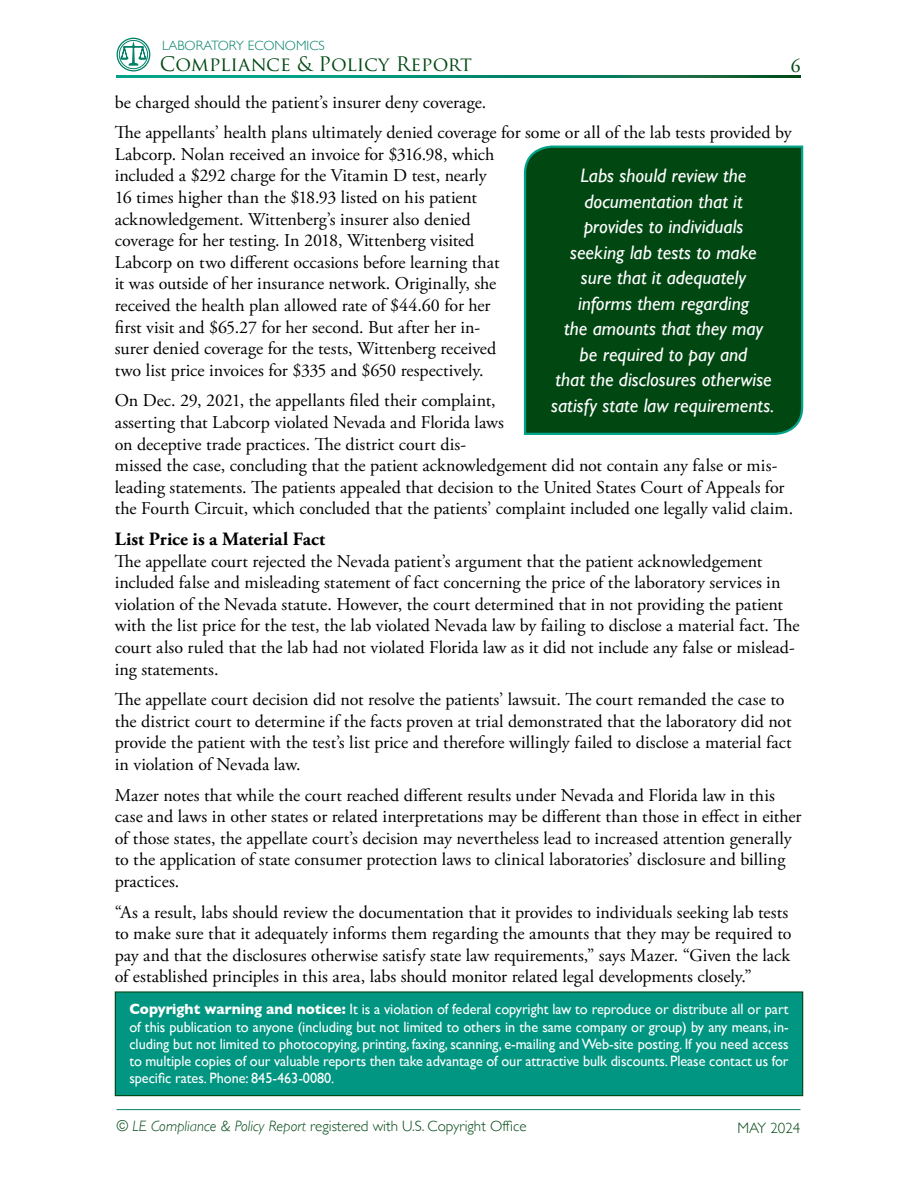
<style>
.page{position:relative;width:918px;height:1188px;background:#fff}
.page>*{position:absolute;margin:0;border:0;box-sizing:border-box;transform-origin:0 0}
.t1{font:italic 19.5px/25.5px "Gill Sans";color:#fff;text-align:center}
.t2{font:19.5px "Trajan Pro";color:#004712}
.t3{font:19.5px "Adobe Garamond Pro";color:#004712}
.t4{font:700 18.75px "Adobe Garamond Pro";letter-spacing:.005em;color:#000}
.t5{font:18px/21.6px "Adobe Garamond Pro";color:#000}
.t6{font:15px/17.2px "Gill Sans";color:#fff;text-align:justify;scale:.95 1}
.t7{font:300 15px "Gill Sans";color:#004712}
.t8{font:300 13.5px "Gill Sans";color:#008066}
.s1{font-weight:700}
.s2{font-style:italic}
</style>
<div class="page">
<hr style="left:116px;top:1109px;width:684px;height:1px;background:#008066">
<svg style="left:116px;top:76px;width:684px;height:1px"></svg>
<svg style="left:121px;top:43px;width:25px;height:22px"></svg>
<div style="left:119px;top:40px;width:29px;height:29px;border:1px solid #008066;border-radius:50%"></div>
<div style="left:117px;top:38px;width:33px;height:33px;border:1px solid #008066;border-radius:50%"></div>
<div style="left:523px;top:145px;width:281px;height:290px;background:#004712"></div>
<div style="left:115px;top:992px;width:688px;height:104px;background:#009682"></div>
<div style="left:115px;top:991px;width:688px;height:105px;border:1px solid #004712"></div>
<p class="t8" style="left:162px;top:35px;width:164px">LABORATORY ECONOMICS</p>
<p class="t2" style="left:160px;top:51px;width:314px">Compliance &amp; Policy Report</p>
<p class="t5" style="left:115px;top:87px;width:679px;line-height:30.6px">be charged should the patient’s insurer deny coverage.<br>The appellants’ health plans ultimately denied coverage for some or all of the lab tests provided by</p>
<p class="t5" style="left:115px;top:144px;width:386px">Labcorp. Nolan received an invoice for $316.98, which included a $292 charge for the Vitamin D test, nearly 16 times higher than the $18.93 listed on his patient acknowledgement. Wittenberg’s insurer also denied coverage for her testing. In 2018, Wittenberg visited Labcorp on two different occasions before learning that it was outside of her insurance network. Originally, she received the health plan allowed rate of $44.60 for her first visit and $65.27 for her second. But after her in&shy;surer denied coverage for the tests, Wittenberg received two list price invoices for $335 and $650 respectively.</p>
<p class="t5" style="left:115px;top:390px;width:680px">On Dec. 29, 2021, the appellants filed their complaint,<br>asserting that Labcorp violated Nevada and Florida laws<br>on deceptive trade practices. The district court dis-<br>missed the case, concluding that the patient acknowledgement did not contain any false or mis&shy;leading statements. The patients appealed that decision to the United States Court of Appeals for the Fourth Circuit, which concluded that the patients’ complaint included one legally valid claim.</p>
<p class="t4" style="left:115px;top:528px;width:212px">List Price is a Material Fact</p>
<p class="t5" style="left:115px;top:551px;width:687px">The appellate court rejected the Nevada patient’s argument that the patient acknowledgement included false and misleading statement of fact concerning the price of the laboratory services in violation of the Nevada statute. However, the court determined that in not providing the patient with the list price for the test, the lab violated Nevada law by failing to disclose a material fact. The court also ruled that the lab had not violated Florida law as it did not include any false or mislead&shy;ing statements.</p>
<p class="t5" style="left:115px;top:689px;width:678px">The appellate court decision did not resolve the patients’ lawsuit. The court remanded the case to the district court to determine if the facts proven at trial demonstrated that the laboratory did not provide the patient with the test’s list price and therefore willingly failed to disclose a material fact in violation of Nevada law.</p>
<p class="t5" style="left:115px;top:785px;width:688px">Mazer notes that while the court reached different results under Nevada and Florida law in this case and laws in other states or related interpretations may be different than those in effect in either of those states, the appellate court’s decision may nevertheless lead to increased attention generally to the application of state consumer protection laws to clinical laboratories’ disclosure and billing practices.</p>
<p class="t5" style="left:115px;top:902px;width:678px">“As a result, labs should review the documentation that it provides to individuals seeking lab tests to make sure that it adequately informs them regarding the amounts that they may be required to pay and that the disclosures otherwise satisfy state law requirements,” says Mazer. “Given the lack of established principles in this area, labs should monitor related legal developments closely.”</p>
<p class="t3" style="left:791px;top:54px;width:11px">6</p>
<p class="t1" style="left:551px;top:163px;width:225px">Labs should review the documentation that it<br>provides to individuals<br>seeking lab tests to make<br>sure that it adequately informs them regarding<br>the amounts that they may<br>be required to pay and<br>that the disclosures otherwise satisfy state law requirements.</p>
<p class="t6" style="left:129px;top:1000px;width:696px"><span class="s1">Copyright warning and notice:</span> It is a violation of federal copyright law to reproduce or distribute all or part of this publication to anyone (including but not limited to others in the same company or group) by any means, in&shy;cluding but not limited to photocopying, printing, faxing, scanning, e-mailing and Web-site posting. If you need access to multiple copies of our valuable reports then take advantage of our attractive bulk discounts. Please contact us for specific rates. Phone: 845-463-0080.</p>
<p class="t7" style="left:116px;top:1114px;width:412px">© <span class="s2">LE Compliance &amp; Policy Report</span> registered with U.S. Copyright Office</p>
<p class="t7" style="left:737px;top:1116px;width:65px">MAY 2024</p>
</div>
